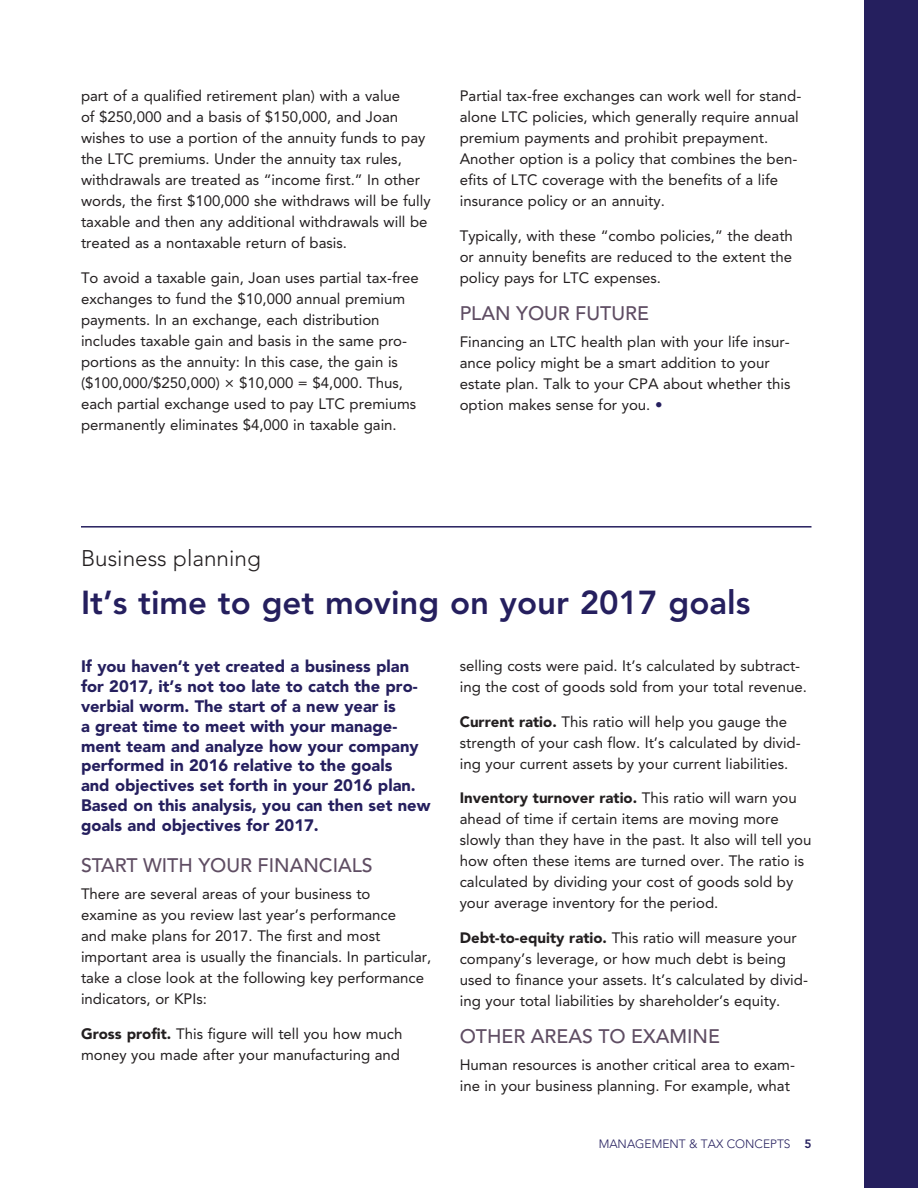
<style>
.page{position:relative;width:918px;height:1188px;background:#fff}
.page>*{position:absolute;margin:0;border:0;box-sizing:border-box;transform-origin:0 0}
.t1{font:800 33px "Avenir LT Std";color:#251f5e}
.t2{font:300 22.5px "Avenir LT Std";color:#231f20}
.t3{font:500 19.5px "Avenir LT Std";color:#5f4d63}
.t4{font:900 16.5px/19.8px "Avenir LT Std";color:#251f5e}
.t5{font:15px/21px "Avenir LT Std";color:#231f20}
.t6{font:300 12px "Avenir LT Std";color:#251f5e}
.s1{color:#251f5e}
.s2{font-weight:900}
.s3{font-weight:800}
</style>
<div class="page">
<hr style="left:81px;top:526px;width:731px;height:2px;background:#251f5e">
<div style="left:864px;top:0;width:54px;height:1188px;background:#251f5e"></div>
<p class="t5" style="left:81px;top:86px;width:351px">part of a qualified retirement plan) with a value<br>of $250,000 and a basis of $150,000, and Joan wishes to use a portion of the annuity funds to pay the LTC premiums. Under the annuity tax rules, withdrawals are treated as “income first.” In other words, the first $100,000 she withdraws will be fully taxable and then any additional withdrawals will be treated as a nontaxable return of basis.</p>
<p class="t5" style="left:81px;top:267px;width:339px">To avoid a taxable gain, Joan uses partial tax-free exchanges to fund the $10,000 annual premium payments. In an exchange, each distribution includes taxable gain and basis in the same pro&shy;portions as the annuity: In this case, the gain is ($100,000/$250,000) × $10,000 = $4,000. Thus, each partial exchange used to pay LTC premiums permanently eliminates $4,000 in taxable gain.</p>
<p class="t5" style="left:460px;top:86px;width:343px">Partial tax-free exchanges can work well for stand&shy;alone LTC policies, which generally require annual premium payments and prohibit prepayment.<br>Another option is a policy that combines the ben&shy;efits of LTC coverage with the benefits of a life insurance policy or an annuity.</p>
<p class="t5" style="left:460px;top:225px;width:335px;text-align:justify">Typically, with these “combo policies,” the death or annuity benefits are reduced to the extent the policy pays for LTC expenses.</p>
<h3 class="t3" style="left:460px;top:302px;width:191px">PLAN YOUR FUTURE</h3>
<p class="t5" style="left:460px;top:331px;width:332px">Financing an LTC health plan with your life insur&shy;ance policy might be a smart addition to your estate plan. Talk to your CPA about whether this option makes sense for you. <span class="s1">•</span></p>
<h2 class="t2" style="left:81px;top:545px;width:181px">Business planning</h2>
<h1 class="t1" style="left:81px;top:583px;width:671px">It’s time to get moving on your 2017 goals</h1>
<p class="t4" style="left:81px;top:657px;width:351px">If you haven’t yet created a business plan for 2017, it’s not too late to catch the pro&shy;verbial worm. The start of a new year is<br>a great time to meet with your manage&shy;ment team and analyze how your company performed in 2016 relative to the goals<br>and objectives set forth in your 2016 plan.<br>Based on this analysis, you can then set new goals and objectives for 2017.</p>
<h3 class="t3" style="left:81px;top:854px;width:293px">START WITH YOUR FINANCIALS</h3>
<p class="t5" style="left:81px;top:884px;width:352px">There are several areas of your business to<br>examine as you review last year’s performance<br>and make plans for 2017. The first and most important area is usually the financials. In particular, take a close look at the following key performance indicators, or KPIs:</p>
<p class="t5" style="left:81px;top:1023px;width:323px"><span class="s2">Gross profit.</span> This figure will tell you how much money you made after your manufacturing and</p>
<p class="t5" style="left:460px;top:656px;width:349px">selling costs were paid. It’s calculated by subtract&shy;ing the cost of goods sold from your total revenue.</p>
<p class="t5" style="left:460px;top:711px;width:343px"><span class="s2">Current ratio.</span> This ratio will help you gauge the strength of your cash flow. It’s calculated by divid&shy;ing your current assets by your current liabilities.</p>
<p class="t5" style="left:460px;top:788px;width:353px"><span class="s2">Inventory turnover ratio.</span> This ratio will warn you ahead of time if certain items are moving more slowly than they have in the past. It also will tell you how often these items are turned over. The ratio is calculated by dividing your cost of goods sold by your average inventory for the period.</p>
<p class="t5" style="left:460px;top:927px;width:350px"><span class="s2">Debt-to-equity ratio.</span> This ratio will measure your company’s leverage, or how much debt is being used to finance your assets. It’s calculated by divid&shy;ing your total liabilities by shareholder’s equity.</p>
<h3 class="t3" style="left:460px;top:1025px;width:262px">OTHER AREAS TO EXAMINE</h3>
<p class="t5" style="left:460px;top:1054px;width:337px">Human resources is another critical area to exam&shy;ine in your business planning. For example, what</p>
<p class="t6" style="left:599px;top:1136px;width:214px">MANAGEMENT &amp; TAX CONCEPTS <span class="s3">5</span></p>
</div>
